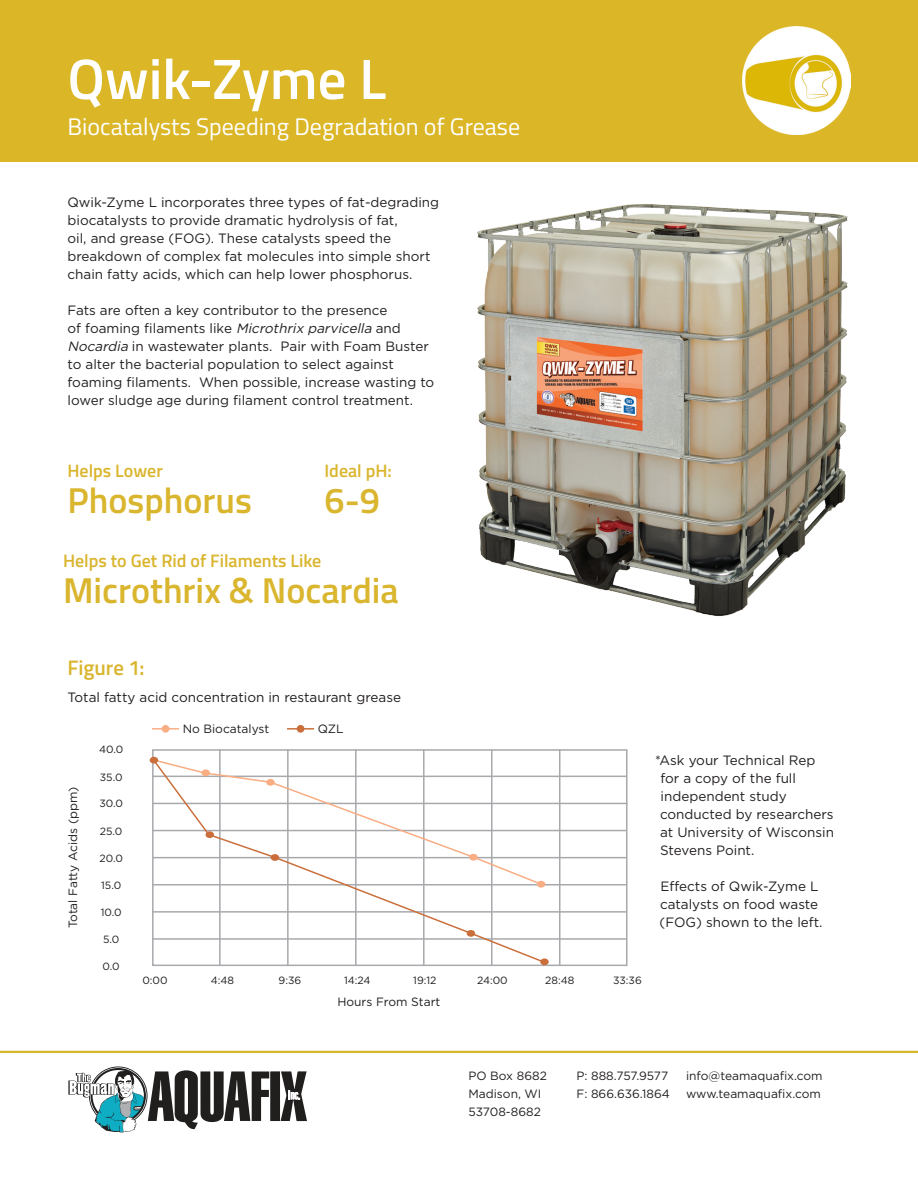
<style>
.page{position:relative;width:918px;height:1188px;background:#fff}
.page>*{position:absolute;margin:0;border:0;box-sizing:border-box;transform-origin:0 0}
.Page_Header__Product{font:600 57px "Titillium Web";color:#fff}
.Info_Graphic-VA_pH_T{font:600 36px "Titillium Web";color:#dab52e}
.Page_Subhead_Tagline{font:24px "Titillium Web";color:#fff}
.Figure_s_H3_BulletsH{font:600 21px "Titillium Web";color:#dab52e}
.Info_Graphic-VA_pH_T-2{font:600 18px "Titillium Web";color:#dab52e}
.Paragraph_Copy_9pt{font:13.5px/18px "Gotham";color:#231f20}
.Figure_H3_Sub_copyP{font:13.5px "Gotham";color:#231f20}
.Footer-Contact_Info{font:12px "Gotham";color:#231f20}
.Table_Graph-Details{font:12px "Gotham";color:#201d1e}
.Table_Graph_Values_7{font:10.5px "Gotham";color:#201d1e}
.s1{font-style:italic}
</style>
<div class="page">
<img style="left:477px;top:204px;width:371px;height:413px">
<div style="left:0;top:0;width:918px;height:162px;background:#dbb626"></div>
<svg style="left:68px;top:1066px;width:239px;height:66px"></svg>
<hr style="left:0;top:1051px;width:918px;height:2px;background:#dab52e">
<hr style="left:152px;top:728px;width:27px;height:2px;background:#f9ad83">
<div style="left:162px;top:725px;width:7px;height:8px;background:#f9ad83;border-radius:50%"></div>
<hr style="left:287px;top:728px;width:27px;height:2px;background:#ca6f3b">
<div style="left:297px;top:725px;width:7px;height:8px;background:#ca6f3b;border-radius:50%"></div>
<div style="left:152px;top:749px;width:476px;height:217px;border:2px solid #a8a9ad"></div>
<hr style="left:152px;top:803px;width:476px;height:1px;background:#a8a9ad">
<hr style="left:153px;top:857px;width:474px;height:1px;background:#a8a9ad">
<hr style="left:152px;top:911px;width:474px;height:2px;background:#a8a9ad">
<hr style="left:152px;top:938px;width:474px;height:2px;background:#a8a9ad">
<hr style="left:152px;top:776px;width:474px;height:1px;background:#a8a9ad">
<hr style="left:152px;top:830px;width:474px;height:1px;background:#a8a9ad">
<hr style="left:152px;top:884px;width:474px;height:2px;background:#a8a9ad">
<hr style="left:219px;top:749px;width:2px;height:217px;background:#a8a9ad">
<hr style="left:287px;top:749px;width:2px;height:217px;background:#a8a9ad">
<hr style="left:355px;top:749px;width:2px;height:217px;background:#a8a9ad">
<hr style="left:423px;top:749px;width:2px;height:217px;background:#a8a9ad">
<hr style="left:491px;top:749px;width:2px;height:217px;background:#a8a9ad">
<hr style="left:559px;top:749px;width:1px;height:217px;background:#a8a9ad">
<svg style="left:540px;top:958px;width:9px;height:7px"></svg>
<svg style="left:150px;top:757px;width:8px;height:7px"></svg>
<svg style="left:152px;top:758px;width:395px;height:206px"></svg>
<img style="left:742px;top:27px;width:108px;height:108px">
<p class="Page_Header__Product" style="left:68px;top:36px;width:320px">Qwik-Zyme L</p>
<p class="Page_Subhead_Tagline" style="left:68px;top:109px;width:454px">Biocatalysts Speeding Degradation of Grease</p>
<p class="Paragraph_Copy_9pt" style="left:68px;top:193px;width:373px">Qwik-Zyme L incorporates three types of fat-degrading biocatalysts to provide dramatic hydrolysis of fat,<br>oil, and grease (FOG). These catalysts speed the breakdown of complex fat molecules into simple short chain fatty acids, which can help lower phosphorus.</p>
<p class="Paragraph_Copy_9pt" style="left:68px;top:301px;width:368px">Fats are often a key contributor to the presence<br>of foaming filaments like <span class="s1">Microthrix parvicella</span> and <span class="s1">Nocardia</span> in wastewater plants. Pair with Foam Buster to alter the bacterial population to select against foaming filaments. When possible, increase wasting to lower sludge age during filament control treatment.</p>
<p class="Info_Graphic-VA_pH_T-2" style="left:68px;top:457px;width:97px">Helps Lower</p>
<p class="Info_Graphic-VA_pH_T" style="left:68px;top:473px;width:186px">Phosphorus</p>
<p class="Info_Graphic-VA_pH_T-2" style="left:325px;top:457px;width:69px">Ideal pH:</p>
<p class="Info_Graphic-VA_pH_T" style="left:325px;top:473px;width:57px">6-9</p>
<p class="Info_Graphic-VA_pH_T-2" style="left:63px;top:547px;width:260px">Helps to Get Rid of Filaments Like</p>
<p class="Info_Graphic-VA_pH_T" style="left:63px;top:563px;width:337px">Microthrix &amp; Nocardia</p>
<p class="Figure_s_H3_BulletsH" style="left:68px;top:652px;width:79px">Figure 1:</p>
<p class="Figure_H3_Sub_copyP" style="left:68px;top:689px;width:335px">Total fatty acid concentration in restaurant grease</p>
<p class="Table_Graph-Details" style="left:65px;top:928px;width:143px;rotate:-90deg">Total Fatty Acids (ppm)</p>
<p class="Table_Graph_Values_7" style="left:99px;top:743px;width:26px">40.0</p>
<p class="Table_Graph_Values_7" style="left:100px;top:771px;width:24px">35.0</p>
<p class="Table_Graph_Values_7" style="left:99px;top:797px;width:25px">30.0</p>
<p class="Table_Graph_Values_7" style="left:100px;top:825px;width:24px">25.0</p>
<p class="Table_Graph_Values_7" style="left:99px;top:852px;width:25px">20.0</p>
<p class="Table_Graph_Values_7" style="left:101px;top:879px;width:22px">15.0</p>
<p class="Table_Graph_Values_7" style="left:101px;top:906px;width:22px">10.0</p>
<p class="Table_Graph_Values_7" style="left:103px;top:933px;width:18px">5.0</p>
<p class="Table_Graph_Values_7" style="left:103px;top:959px;width:19px">0.0</p>
<p class="Table_Graph-Details" style="left:183px;top:721px;width:88px">No Biocatalyst</p>
<p class="Table_Graph-Details" style="left:318px;top:721px;width:27px">QZL</p>
<p class="Paragraph_Copy_9pt" style="left:660px;top:751px;width:176px;text-indent:-5px">*Ask your Technical Rep for a copy of the full independent study conducted by researchers at University of Wisconsin<br>Stevens Point.</p>
<p class="Paragraph_Copy_9pt" style="left:660px;top:877px;width:164px">Effects of Qwik-Zyme L catalysts on food waste (FOG) shown to the left.</p>
<p class="Table_Graph_Values_7" style="left:142px;top:974px;width:27px">0:00</p>
<p class="Table_Graph_Values_7" style="left:211px;top:974px;width:25px">4:48</p>
<p class="Table_Graph_Values_7" style="left:279px;top:974px;width:24px">9:36</p>
<p class="Table_Graph_Values_7" style="left:344px;top:974px;width:28px">14:24</p>
<p class="Table_Graph_Values_7" style="left:413px;top:974px;width:25px">19:12</p>
<p class="Table_Graph_Values_7" style="left:477px;top:974px;width:32px">24:00</p>
<p class="Table_Graph_Values_7" style="left:545px;top:974px;width:31px">28:48</p>
<p class="Table_Graph_Values_7" style="left:613px;top:974px;width:30px">33:36</p>
<p class="Table_Graph-Details" style="left:337px;top:994px;width:105px">Hours From Start</p>
<p class="Footer-Contact_Info" style="left:469px;top:1068px;width:80px">PO Box 8682</p>
<p class="Footer-Contact_Info" style="left:577px;top:1068px;width:93px">P: 888.757.9577</p>
<p class="Footer-Contact_Info" style="left:686px;top:1068px;width:138px">info@teamaquafix.com</p>
<p class="Footer-Contact_Info" style="left:469px;top:1086px;width:74px">Madison, WI</p>
<p class="Footer-Contact_Info" style="left:577px;top:1086px;width:95px">F: 866.636.1864</p>
<p class="Footer-Contact_Info" style="left:686px;top:1086px;width:136px">www.teamaquafix.com</p>
<p class="Footer-Contact_Info" style="left:469px;top:1104px;width:74px">53708-8682</p>
</div>
